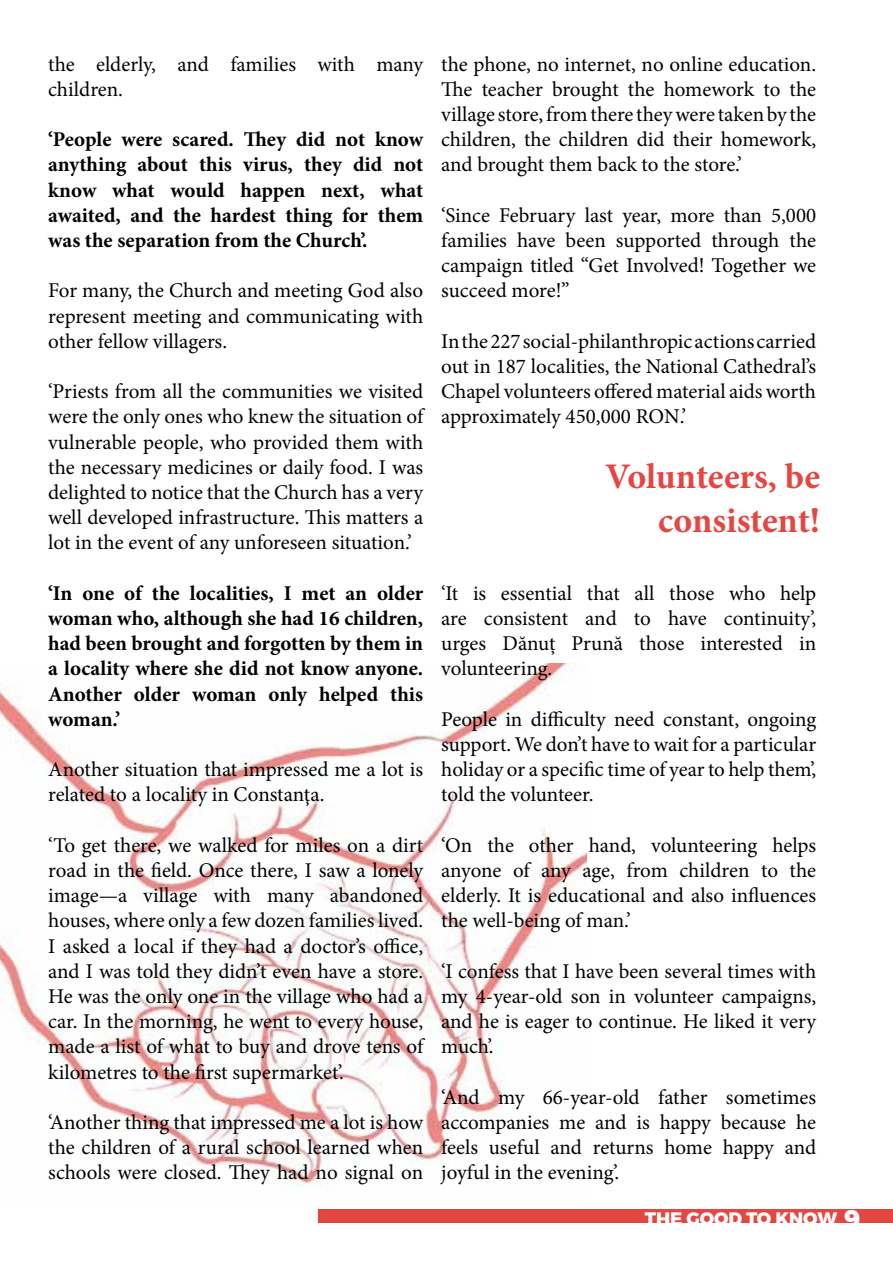
<style>
.page{position:relative;width:893px;height:1263px;background:#fff}
.page>*{position:absolute;margin:0;border:0;box-sizing:border-box;transform-origin:0 0}
.t1{font:700 36px/43.2px "Minion Pro";letter-spacing:-.005em;color:#e44642;text-align:right}
.t2{font:21px/25.2px "Minion Pro";letter-spacing:-.005em;color:#000;text-align:justify}
.t3{font:700 21px/25.2px "Minion Pro";color:#000;text-align:justify}
.t4{font:18px "Trueno Ex Bd";color:#fff}
.s1{font-size:25.5px}
</style>
<div class="page">
<img style="left:0;top:663px;width:587px;height:525px">
<div style="left:319px;top:1209px;width:574px;height:14px;background:#e44642"></div>
<p class="t2" style="left:48px;top:51px;width:376px">the elderly, and families with many children.</p>
<p class="t3" style="left:48px;top:127px;width:376px">‘People were scared. They did not know anything about this virus, they did not know what would happen next, what awaited, and the hardest thing for them was the separation from the Church’.</p>
<p class="t2" style="left:48px;top:278px;width:376px">For many, the Church and meeting God also represent meeting and communicating with other fellow villagers.</p>
<p class="t2" style="left:48px;top:379px;width:376px">‘Priests from all the communities we visited were the only ones who knew the situation of vulnerable people, who provided them with the necessary medicines or daily food. I was delighted to notice that the Church has a very well developed infrastructure. This matters a lot in the event of any unforeseen situation.’</p>
<p class="t3" style="left:48px;top:580px;width:376px">‘In one of the localities, I met an older woman who, although she had 16 children, had been brought and forgotten by them in a locality where she did not know anyone.<br>Another older woman only helped this woman.’</p>
<p class="t2" style="left:48px;top:757px;width:376px">Another situation that impressed me a lot is related to a locality in Constanţa.</p>
<p class="t2" style="left:48px;top:833px;width:377px">‘To get there, we walked for miles on a dirt road in the field. Once there, I saw a lonely image—a village with many abandoned houses, where only a few dozen families lived.<br>I asked a local if they had a doctor’s office, and I was told they didn’t even have a store.<br>He was the only one in the village who had a car. In the morning, he went to every house, made a list of what to buy and drove tens of kilometres to the first supermarket’.</p>
<p class="t2" style="left:48px;top:1110px;width:377px">‘Another thing that impressed me a lot is how the children of a rural school learned when schools were closed. They had no signal on</p>
<p class="t2" style="left:441px;top:51px;width:376px">the phone, no internet, no online education.<br>The teacher brought the homework to the village store, from there they were taken by the children, the children did their homework, and brought them back to the store.’</p>
<p class="t2" style="left:441px;top:203px;width:376px">‘Since February last year, more than 5,000 families have been supported through the campaign titled “Get Involved! Together we succeed more!”</p>
<p class="t2" style="left:441px;top:329px;width:376px">In the 227 social-philanthropic actions carried out in 187 localities, the National Cathedral’s Chapel volunteers offered material aids worth approximately 450,000 RON.’</p>
<h1 class="t1" style="left:605px;top:455px;width:217px">Volunteers, be consistent!</h1>
<p class="t2" style="left:441px;top:581px;width:376px">‘It is essential that all those who help are consistent and to have continuity’, urges Dănuț Prună those interested in volunteering.</p>
<p class="t2" style="left:441px;top:707px;width:376px">People in difficulty need constant, ongoing support. We don’t have to wait for a particular holiday or a specific time of year to help them’, told the volunteer.</p>
<p class="t2" style="left:441px;top:833px;width:376px">‘On the other hand, volunteering helps anyone of any age, from children to the elderly. It is educational and also influences the well-being of man.’</p>
<p class="t2" style="left:441px;top:959px;width:376px">‘I confess that I have been several times with my 4-year-old son in volunteer campaigns, and he is eager to continue. He liked it very much’.</p>
<p class="t2" style="left:441px;top:1085px;width:376px">‘And my 66-year-old father sometimes accompanies me and is happy because he feels useful and returns home happy and joyful in the evening’.</p>
<p class="t4" style="left:645px;top:1207px;width:217px">THE GOOD TO KNOW <span class="s1">9</span></p>
</div>
